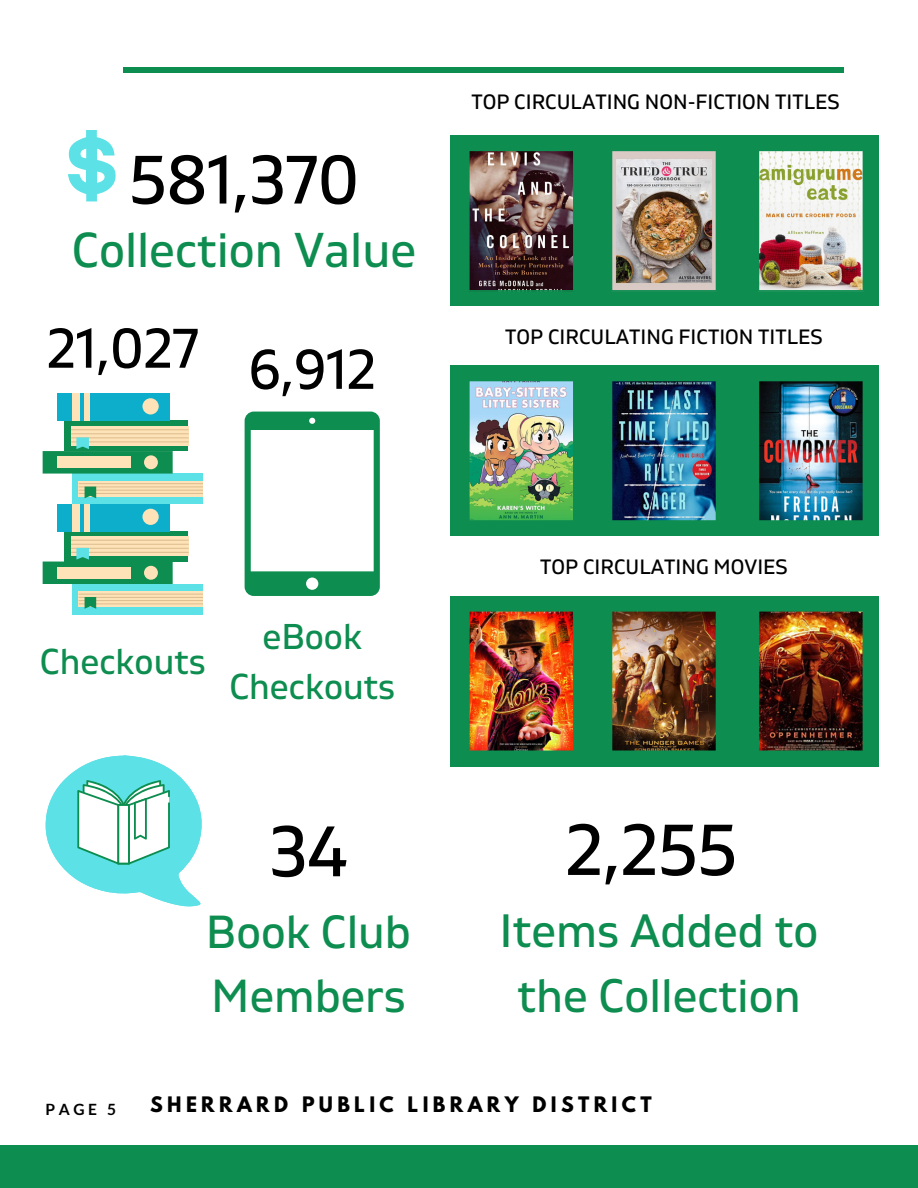
<style>
.page{position:relative;width:918px;height:1188px;background:#fff}
.page>*{position:absolute;margin:0;border:0;box-sizing:border-box;transform-origin:0 0}
.t1{font:71.7px "Gilam";color:#000}
.t2{font:71.1px "Gilam";color:#000}
.t3{font:68.1px "Gilam";color:#000}
.t4{font:55.5px "Gilam";color:#000}
.t5{font:48.75px "Gilam";color:#0d8d4f}
.t6{font:46.65px/64.7px "Gilam";color:#0d8d4f;text-align:center}
.t7{font:46.2px/64.1px "Gilam";color:#0d8d4f}
.t8{font:35.85px/49.5px "Gilam";color:#0d8d4f;text-align:center}
.t9{font:20.7px "Gilam";color:#000}
.t10{font:700 18.9px "League Spartan";letter-spacing:.23em;color:#000}
.t11{font:700 15.6px "Lato";color:#000}
</style>
<div class="page">
<div style="left:0;top:1146px;width:918px;height:42px;background:#0d8d4f"></div>
<div style="left:123px;top:67px;width:721px;height:6px;background:#0d8d4f"></div>
<div style="left:450px;top:596px;width:428px;height:170px;background:#0d8d4f"></div>
<img style="left:469px;top:611px;width:104px;height:140px">
<img style="left:612px;top:611px;width:104px;height:140px">
<img style="left:759px;top:611px;width:104px;height:140px">
<svg style="left:45px;top:755px;width:157px;height:152px"></svg>
<svg style="left:68px;top:130px;width:47px;height:71px"></svg>
<div style="left:65px;top:531px;width:123px;height:31px;background:#0d8d4f"></div>
<div style="left:71px;top:537px;width:118px;height:19px;background:#fde3b7"></div>
<hr style="left:71px;top:540px;width:118px;height:1px;background:#ddbc8e">
<hr style="left:71px;top:544px;width:118px;height:1px;background:#ddbc8e">
<hr style="left:71px;top:548px;width:118px;height:1px;background:#ddbc8e">
<hr style="left:71px;top:552px;width:118px;height:1px;background:#ddbc8e">
<svg style="left:76px;top:548px;width:13px;height:12px"></svg>
<div style="left:72px;top:584px;width:131px;height:30px;background:#5ce1e6"></div>
<svg style="left:79px;top:591px;width:124px;height:16px"></svg>
<hr style="left:79px;top:594px;width:124px;height:1px;background:#ddbc8e">
<hr style="left:79px;top:597px;width:124px;height:1px;background:#ddbc8e">
<hr style="left:79px;top:600px;width:124px;height:1px;background:#ddbc8e">
<hr style="left:79px;top:604px;width:124px;height:1px;background:#ddbc8e">
<svg style="left:85px;top:597px;width:11px;height:12px"></svg>
<div style="left:57px;top:504px;width:112px;height:28px;background:#0daecc"></div>
<div style="left:72px;top:504px;width:8px;height:28px;background:#fde3b7"></div>
<div style="left:85px;top:504px;width:5px;height:28px;background:#fde3b7"></div>
<div style="left:142px;top:509px;width:17px;height:16px;background:#fde3b7;border-radius:50%"></div>
<div style="left:43px;top:562px;width:130px;height:22px;background:#0d8d4f"></div>
<div style="left:57px;top:567px;width:74px;height:11px;background:#fde3b7"></div>
<div style="left:144px;top:566px;width:14px;height:14px;background:#fde3b7;border-radius:50%"></div>
<div style="left:65px;top:421px;width:123px;height:30px;background:#0d8d4f"></div>
<div style="left:71px;top:426px;width:118px;height:20px;background:linear-gradient(to right,#fadfb3,#fae0b4)"></div>
<hr style="left:71px;top:429px;width:118px;height:1px;background:#ddbc8e">
<hr style="left:71px;top:433px;width:118px;height:1px;background:#ddbc8e">
<hr style="left:71px;top:438px;width:118px;height:1px;background:#ddbc8e">
<hr style="left:71px;top:442px;width:118px;height:1px;background:#ddbc8e">
<svg style="left:76px;top:437px;width:13px;height:12px"></svg>
<div style="left:72px;top:474px;width:131px;height:30px;background:#5ce1e6"></div>
<svg style="left:79px;top:481px;width:124px;height:15px"></svg>
<hr style="left:79px;top:483px;width:124px;height:1px;background:#ddbc8e">
<hr style="left:79px;top:487px;width:124px;height:1px;background:#ddbc8e">
<hr style="left:79px;top:490px;width:124px;height:1px;background:#ddbc8e">
<hr style="left:79px;top:493px;width:124px;height:1px;background:#ddbc8e">
<svg style="left:85px;top:487px;width:11px;height:11px"></svg>
<div style="left:57px;top:393px;width:112px;height:28px;background:#0daecc"></div>
<div style="left:72px;top:393px;width:8px;height:28px;background:#fde3b7"></div>
<div style="left:85px;top:393px;width:5px;height:28px;background:#fde3b7"></div>
<div style="left:142px;top:398px;width:17px;height:16px;background:#fde3b7;border-radius:50%"></div>
<div style="left:43px;top:451px;width:130px;height:23px;background:#0d8d4f"></div>
<div style="left:57px;top:457px;width:74px;height:11px;background:#fde3b7"></div>
<div style="left:144px;top:455px;width:14px;height:14px;background:#fde3b7;border-radius:50%"></div>
<svg style="left:245px;top:412px;width:135px;height:184px"></svg>
<div style="left:450px;top:366px;width:428px;height:170px;background:#0d8d4f"></div>
<img style="left:469px;top:381px;width:104px;height:140px">
<img style="left:612px;top:381px;width:104px;height:140px">
<img style="left:759px;top:381px;width:104px;height:140px">
<div style="left:450px;top:136px;width:428px;height:170px;background:#0d8d4f"></div>
<img style="left:469px;top:151px;width:104px;height:141px">
<img style="left:611px;top:151px;width:106px;height:141px">
<img style="left:758px;top:151px;width:106px;height:141px">
<h2 class="t3" style="left:129px;top:140px;width:231px">581,370</h2>
<p class="t5" style="left:72px;top:221px;width:346px">Collection Value</p>
<h4 class="t4" style="left:47px;top:316px;width:153px">21,027</h4>
<h4 class="t4" style="left:249px;top:337px;width:129px">6,912</h4>
<p class="t9" style="left:472px;top:90px;width:370px">TOP CIRCULATING NON-FICTION TITLES</p>
<p class="t9" style="left:505px;top:325px;width:319px">TOP CIRCULATING FICTION TITLES</p>
<p class="t8" style="left:40px;top:638px;width:167px">Checkouts</p>
<p class="t8" style="left:229px;top:613px;width:167px">eBook<br>Checkouts</p>
<p class="t2" style="left:269px;top:810px;width:80px">34</p>
<p class="t7" style="left:206px;top:901px;width:206px">Book Club<br>Members</p>
<h2 class="t9" style="left:540px;top:554px;width:249px">TOP CIRCULATING MOVIES</h2>
<p class="t1" style="left:566px;top:808px;width:173px">2,255</p>
<h3 class="t6" style="left:500px;top:900px;width:320px">Items Added to the Collection</h3>
<p class="t11" style="left:45px;top:1099px;width:72px">PAGE 5</p>
<h3 class="t10" style="left:150px;top:1095px;width:503px">SHERRARD PUBLIC LIBRARY DISTRICT</h3>
</div>
